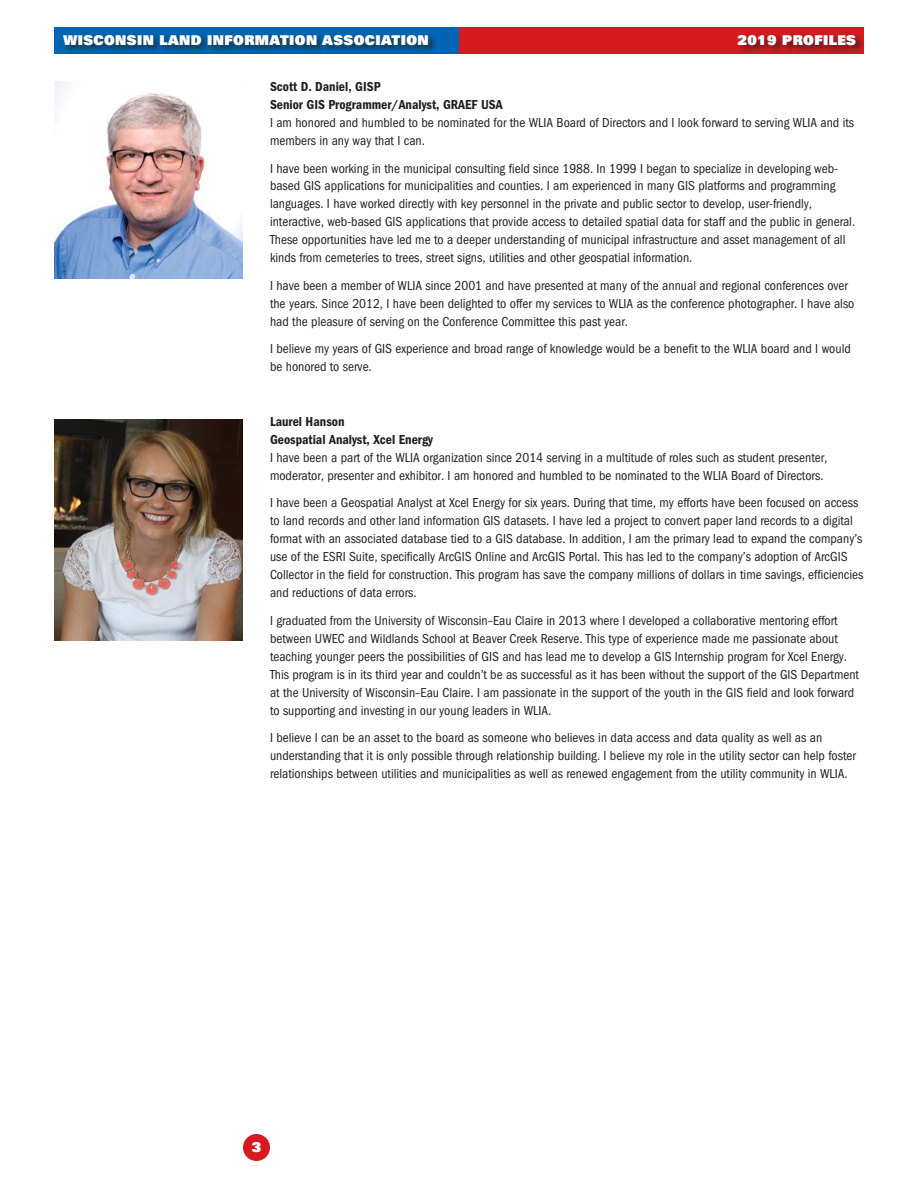
<style>
.page{position:relative;width:918px;height:1188px;background:#fff}
.page>*{position:absolute;margin:0;border:0;box-sizing:border-box;transform-origin:0 0}
.t1{font:condensed 13.5px/18px "Franklin Gothic";color:#231f20}
.t2{font:600 condensed 13.5px/18px "Franklin Gothic";color:#231f20}
.t3{font:900 13.5px "Univers";letter-spacing:.03em;color:#fff}
</style>
<div class="page">
<div style="left:54px;top:27px;width:405px;height:27px;background:#0066b3"></div>
<div style="left:459px;top:27px;width:405px;height:27px;background:#d71920"></div>
<div style="left:243px;top:1134px;width:27px;height:27px;background:#d71920;border-radius:50%"></div>
<div style="left:61px;top:33px;width:377px;height:22px;background:#231f20;opacity:.75"></div>
<div style="left:736px;top:33px;width:130px;height:22px;background:#231f20;opacity:.75"></div>
<img style="left:54px;top:419px;width:189px;height:222px">
<img style="left:54px;top:81px;width:189px;height:198px">
<p class="t3" style="left:63px;top:31px;width:367px">WISCONSIN LAND INFORMATION ASSOCIATION</p>
<p class="t3" style="left:738px;top:31px;width:120px">2019 PROFILES</p>
<p class="t2" style="left:270px;top:78px;width:234px">Scott D. Daniel, GISP<br>Senior GIS Programmer/Analyst, GRAEF USA</p>
<p class="t1" style="left:270px;top:114px;width:586px">I am honored and humbled to be nominated for the WLIA Board of Directors and I look forward to serving WLIA and its members in any way that I can.</p>
<p class="t1" style="left:270px;top:159px;width:587px">I have been working in the municipal consulting field since 1988. In 1999 I began to specialize in developing web&shy;based GIS applications for municipalities and counties. I am experienced in many GIS platforms and programming languages. I have worked directly with key personnel in the private and public sector to develop, user-friendly, interactive, web-based GIS applications that provide access to detailed spatial data for staff and the public in general.<br>These opportunities have led me to a deeper understanding of municipal infrastructure and asset management of all kinds from cemeteries to trees, street signs, utilities and other geospatial information.</p>
<p class="t1" style="left:270px;top:277px;width:586px">I have been a member of WLIA since 2001 and have presented at many of the annual and regional conferences over the years. Since 2012, I have been delighted to offer my services to WLIA as the conference photographer. I have also had the pleasure of serving on the Conference Committee this past year.</p>
<p class="t1" style="left:270px;top:340px;width:582px">I believe my years of GIS experience and broad range of knowledge would be a benefit to the WLIA board and I would be honored to serve.</p>
<p class="t2" style="left:270px;top:413px;width:165px">Laurel Hanson<br>Geospatial Analyst, Xcel Energy</p>
<p class="t1" style="left:270px;top:449px;width:559px">I have been a part of the WLIA organization since 2014 serving in a multitude of roles such as student presenter, moderator, presenter and exhibitor. I am honored and humbled to be nominated to the WLIA Board of Directors.</p>
<p class="t1" style="left:270px;top:494px;width:595px">I have been a Geospatial Analyst at Xcel Energy for six years. During that time, my efforts have been focused on access to land records and other land information GIS datasets. I have led a project to convert paper land records to a digital format with an associated database tied to a GIS database. In addition, I am the primary lead to expand the company’s use of the ESRI Suite, specifically ArcGIS Online and ArcGIS Portal. This has led to the company’s adoption of ArcGIS Collector in the field for construction. This program has save the company millions of dollars in time savings, efficiencies and reductions of data errors.</p>
<p class="t1" style="left:270px;top:611px;width:591px">I graduated from the University of Wisconsin–Eau Claire in 2013 where I developed a collaborative mentoring effort between UWEC and Wildlands School at Beaver Creek Reserve. This type of experience made me passionate about teaching younger peers the possibilities of GIS and has lead me to develop a GIS Internship program for Xcel Energy.<br>This program is in its third year and couldn’t be as successful as it has been without the support of the GIS Department at the University of Wisconsin–Eau Claire. I am passionate in the support of the youth in the GIS field and look forward to supporting and investing in our young leaders in WLIA.</p>
<p class="t1" style="left:270px;top:729px;width:588px">I believe I can be an asset to the board as someone who believes in data access and data quality as well as an understanding that it is only possible through relationship building. I believe my role in the utility sector can help foster relationships between utilities and municipalities as well as renewed engagement from the utility community in WLIA.</p>
<p class="t3" style="left:252px;top:1139px;width:11px">3</p>
</div>
